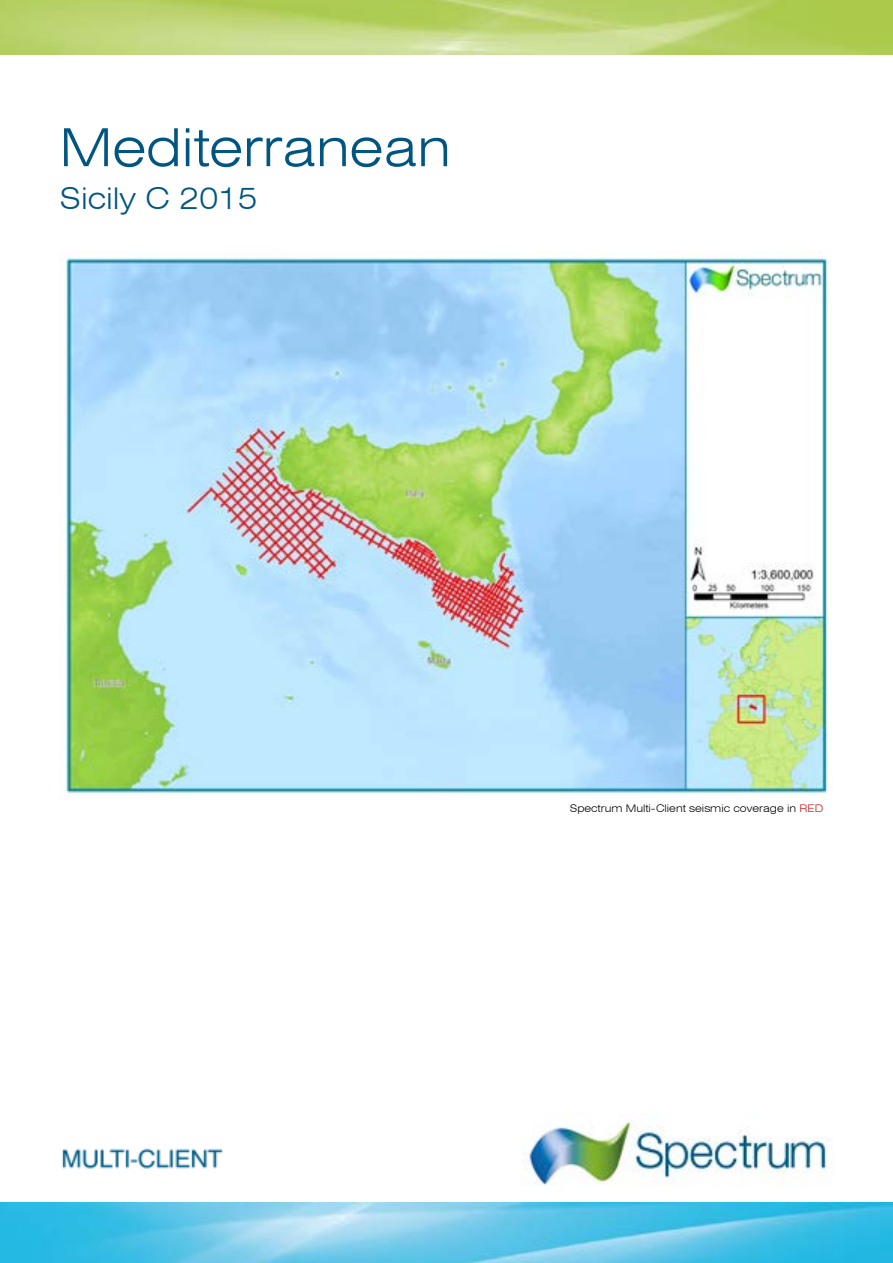
<style>
.page{position:relative;width:893px;height:1263px;background:#fff}
.page>*{position:absolute;margin:0;border:0;box-sizing:border-box;transform-origin:0 0}
.t1{font:300 expanded 52.5px "Swiss 721 BT";color:#005581}
.t2{font:300 expanded 30px "Swiss 721 BT";color:#005581}
.t3{font:300 expanded 10.5px "Swiss 721 BT";color:#000}
.s1{color:#cd171a}
</style>
<div class="page">
<img style="left:0;top:0;width:893px;height:54px">
<img style="left:0;top:1202px;width:893px;height:61px">
<img style="left:64px;top:251px;width:764px;height:548px">
<img style="left:522px;top:1113px;width:310px;height:72px">
<img style="left:62px;top:1148px;width:161px;height:21px">
<h1 class="t1" style="left:60px;top:116px;width:393px">Mediterranean</h1>
<h2 class="t2" style="left:60px;top:180px;width:199px">Sicily C 2015</h2>
<p class="t3" style="left:570px;top:802px;width:255px">Spectrum Multi-Client seismic coverage in <span class="s1">RED</span></p>
</div>
